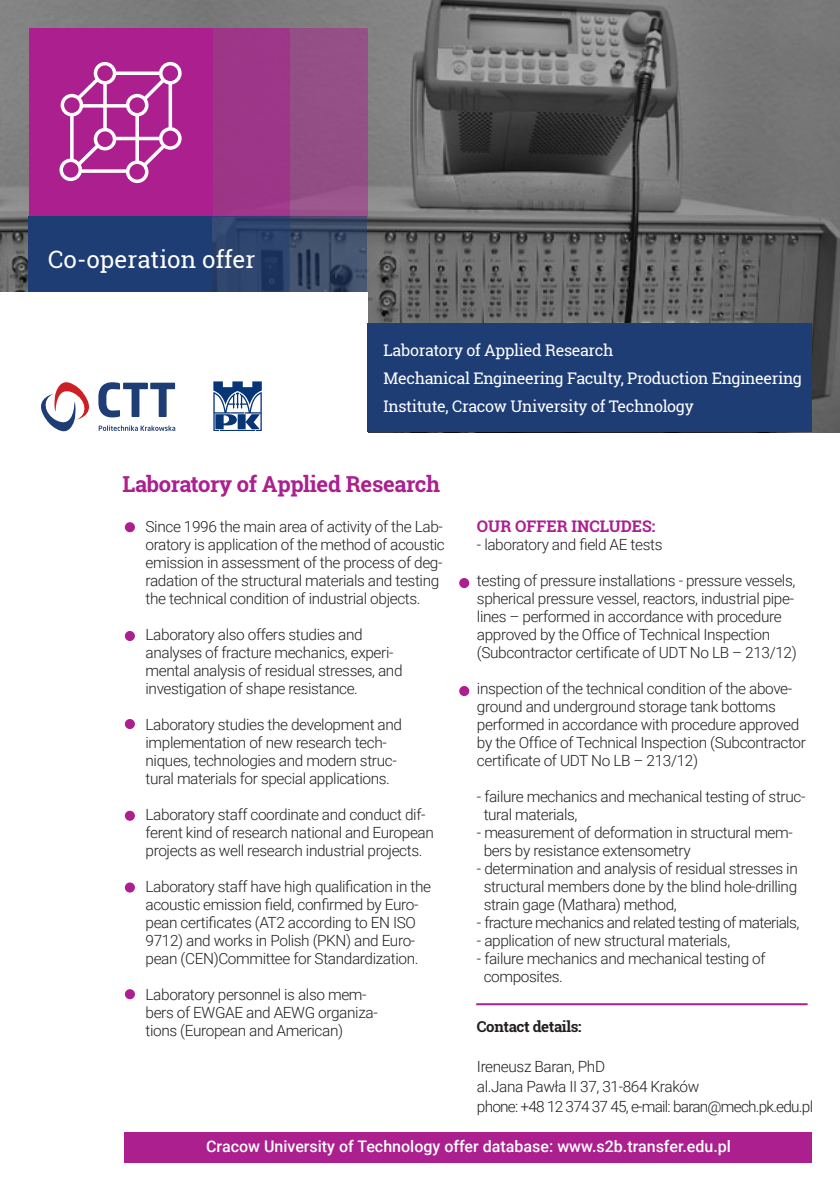
<style>
.page{position:relative;width:840px;height:1191px;background:#fff}
.page>*{position:absolute;margin:0;border:0;box-sizing:border-box;transform-origin:0 0}
.t1{font:24px "Roboto Slab";color:#fff}
.t2{font:700 22px "Roboto Slab";letter-spacing:-.015em;color:#ab208e}
.t3{font:16px "Roboto Slab";letter-spacing:-.02em;color:#fff}
.t4{font:500 16px "Roboto";color:#fff}
.t5{font:700 16px "Roboto Slab";color:#ab208e}
.Normalny{font:300 15.4px/18px "Roboto";letter-spacing:-.025em;color:#231f20}
.Normalny-2{font:300 15.4px "Roboto";letter-spacing:-.05em;color:#231f20}
.Normalny-3{font:700 15px "Roboto Slab";letter-spacing:-.025em;color:#231f20}
</style>
<div class="page">
<img style="left:207px;top:0;width:632px;height:432px">
<img style="left:0;top:0;width:207px;height:292px">
<div style="left:29px;top:28px;width:338px;height:189px;background:#944f85"></div>
<div style="left:29px;top:28px;width:260px;height:189px;background:#9d3688"></div>
<div style="left:29px;top:28px;width:183px;height:189px;background:#ab208e"></div>
<svg style="left:289px;top:217px;width:78px;height:75px;background:#3a4965"></svg>
<div style="left:29px;top:217px;width:183px;height:75px;background:#1e3d74"></div>
<svg style="left:212px;top:217px;width:77px;height:75px;background:#2a416a"></svg>
<div style="left:0;top:292px;width:367px;height:210px;background:#fff"></div>
<div style="left:124px;top:1132px;width:687px;height:30px;background:#ab208e"></div>
<svg style="left:213px;top:381px;width:48px;height:49px"></svg>
<svg style="left:41px;top:382px;width:134px;height:50px"></svg>
<div style="left:125px;top:522px;width:10px;height:10px;background:#ab208e;border-radius:50%"></div>
<div style="left:459px;top:578px;width:10px;height:10px;background:#ab208e;border-radius:50%"></div>
<div style="left:459px;top:686px;width:10px;height:10px;background:#ab208e;border-radius:50%"></div>
<div style="left:125px;top:719px;width:10px;height:10px;background:#ab208e;border-radius:50%"></div>
<div style="left:125px;top:631px;width:10px;height:10px;background:#ab208e;border-radius:50%"></div>
<div style="left:125px;top:882px;width:10px;height:10px;background:#ab208e;border-radius:50%"></div>
<div style="left:125px;top:989px;width:10px;height:10px;background:#ab208e;border-radius:50%"></div>
<div style="left:125px;top:810px;width:10px;height:11px;background:#ab208e;border-radius:50%"></div>
<div style="left:367px;top:323px;width:444px;height:109px;background:#1e3d74"></div>
<hr style="left:476px;top:1003px;width:331px;height:2px;background:#ab208e">
<svg style="left:59px;top:62px;width:122px;height:121px"></svg>
<p class="t1" style="left:48px;top:243px;width:208px">Co-operation offer</p>
<p class="t3" style="left:383px;top:339px;width:231px">Laboratory of Applied Research</p>
<p class="t3" style="left:383px;top:367px;width:419px">Mechanical Engineering Faculty, Production Engineering</p>
<p class="t3" style="left:383px;top:395px;width:311px">Institute, Cracow University of Technology</p>
<p class="t2" style="left:122px;top:469px;width:319px">Laboratory of Applied Research</p>
<p class="Normalny" style="left:145px;top:517px;width:301px">Since 1996 the main area of activity of the Lab&shy;oratory is application of the method of acoustic emission in assessment of the process of deg&shy;radation of the structural materials and testing the technical condition of industrial objects.</p>
<p class="Normalny" style="left:145px;top:625px;width:258px">Laboratory also offers studies and analyses of fracture mechanics, experi&shy;mental analysis of residual stresses, and investigation of shape resistance.</p>
<p class="Normalny" style="left:145px;top:715px;width:258px">Laboratory studies the development and implementation of new research tech&shy;niques, technologies and modern struc&shy;tural materials for special applications.</p>
<p class="Normalny" style="left:145px;top:805px;width:290px">Laboratory staff coordinate and conduct dif&shy;ferent kind of research national and European projects as well research industrial projects.</p>
<p class="Normalny" style="left:145px;top:877px;width:287px">Laboratory staff have high qualification in the acoustic emission field, confirmed by Euro&shy;pean certificates (AT2 according to EN ISO 9712) and works in Polish (PKN) and Euro&shy;pean (CEN)Committee for Standardization.</p>
<p class="Normalny" style="left:145px;top:985px;width:233px">Laboratory personnel is also mem&shy;bers of EWGAE and AEWG organiza&shy;tions (European and American)</p>
<p class="t5" style="left:476px;top:515px;width:180px">OUR OFFER INCLUDES:</p>
<p class="Normalny" style="left:476px;top:535px;width:187px">- laboratory and field AE tests</p>
<p class="Normalny" style="left:476px;top:571px;width:321px">testing of pressure installations - pressure vessels, spherical pressure vessel, reactors, industrial pipe&shy;lines – performed in accordance with procedure approved by the Office of Technical Inspection (Subcontractor certificate of UDT No LB – 213/12)</p>
<p class="Normalny" style="left:476px;top:679px;width:330px">inspection of the technical condition of the above&shy;ground and underground storage tank bottoms performed in accordance with procedure approved by the Office of Technical Inspection (Subcontractor certificate of UDT No LB – 213/12)</p>
<p class="Normalny" style="left:483px;top:787px;width:323px;text-indent:-7px">- failure mechanics and mechanical testing of struc&shy;tural materials,</p>
<p class="Normalny" style="left:483px;top:823px;width:310px;text-indent:-7px">- measurement of deformation in structural mem&shy;bers by resistance extensometry</p>
<p class="Normalny" style="left:483px;top:859px;width:315px;text-align:justify;text-indent:-7px">- determination and analysis of residual stresses in structural members done by the blind hole-drilling strain gage (Mathara) method,</p>
<p class="Normalny" style="left:476px;top:913px;width:323px">- fracture mechanics and related testing of materials,</p>
<p class="Normalny" style="left:476px;top:931px;width:255px">- application of new structural materials,</p>
<p class="Normalny" style="left:483px;top:949px;width:283px;text-indent:-7px">- failure mechanics and mechanical testing of composites.</p>
<p class="Normalny-3" style="left:476px;top:1016px;width:106px">Contact details:</p>
<p class="Normalny" style="left:476px;top:1057px;width:130px">Ireneusz Baran, PhD</p>
<p class="Normalny" style="left:476px;top:1077px;width:224px">al.Jana Pawła II 37, 31-864 Kraków</p>
<p class="Normalny-2" style="left:476px;top:1096px;width:337px">phone: +48 12 374 37 45, e-mail: baran@mech.pk.edu.pl</p>
<p class="t4" style="left:206px;top:1135px;width:526px">Cracow University of Technology offer database: www.s2b.transfer.edu.pl</p>
</div>
